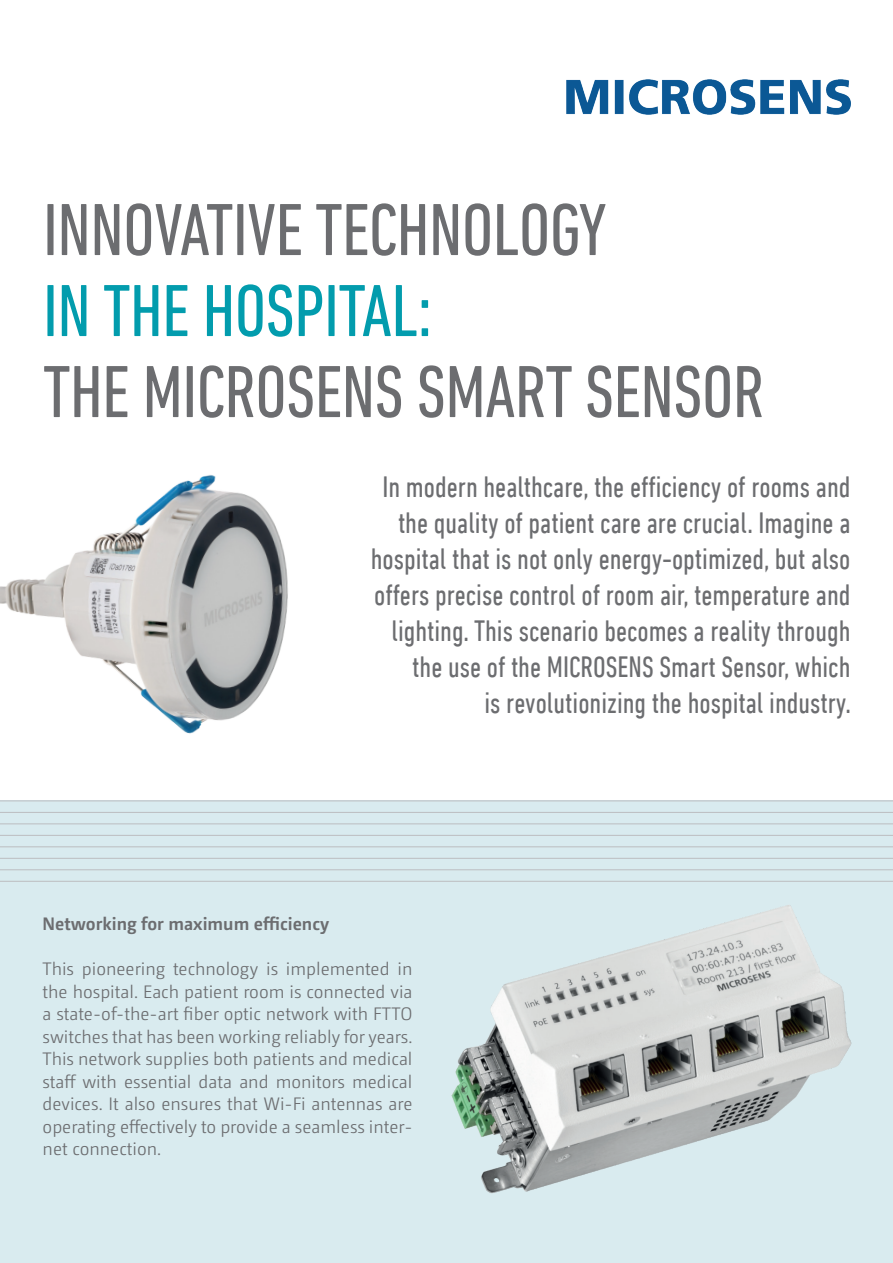
<style>
.page{position:relative;width:893px;height:1263px;background:#fff}
.page>*{position:absolute;margin:0;border:0;box-sizing:border-box;transform-origin:0 0}
.t1{font:condensed 75px "DIN Next LT Pro";letter-spacing:-.01em;color:#6c6d70}
.t2{font:condensed 75px "DIN Next LT Pro";letter-spacing:-.01em;color:#029cad}
.t3{font:condensed 30px/36px "DIN Next LT Pro";color:#6c6d70;text-align:right}
.t4{font:300 18px/22.5px "Camingo";color:#6c6d70;text-align:justify}
.t5{font:600 18px "Camingo";color:#6c6d70}
</style>
<div class="page">
<img style="left:0;top:475px;width:288px;height:259px">
<img style="left:566px;top:79px;width:284px;height:35px">
<div style="left:0;top:800px;width:893px;height:463px;background:#d9ebef"></div>
<img style="left:432px;top:880px;width:456px;height:313px">
<hr style="left:0;top:800px;width:893px;height:1px;background:#bcbdc0">
<hr style="left:0;top:812px;width:893px;height:1px;background:#bcbdc0">
<hr style="left:0;top:823px;width:893px;height:1px;background:#bcbdc0">
<hr style="left:0;top:835px;width:893px;height:1px;background:#bcbdc0">
<hr style="left:0;top:846px;width:893px;height:1px;background:#bcbdc0">
<hr style="left:0;top:858px;width:893px;height:1px;background:#bcbdc0">
<hr style="left:0;top:869px;width:893px;height:1px;background:#bcbdc0">
<hr style="left:0;top:881px;width:893px;height:1px;background:#bcbdc0">
<h1 class="t1" style="left:43px;top:187px;width:565px">INNOVATIVE TECHNOLOGY</h1>
<h1 class="t2" style="left:43px;top:268px;width:391px">IN THE HOSPITAL:</h1>
<h1 class="t1" style="left:43px;top:349px;width:723px">THE MICROSENS SMART SENSOR</h1>
<p class="t3" style="left:371px;top:468px;width:482px">In modern healthcare, the efficiency of rooms and the quality of patient care are crucial. Imagine a hospital that is not only energy-optimized, but also offers precise control of room air, temperature and lighting. This scenario becomes a reality through the use of the MICROSENS Smart Sensor, which<br>is revolutionizing the hospital industry.</p>
<p class="t5" style="left:43px;top:913px;width:288px">Networking for maximum efficiency</p>
<p class="t4" style="left:43px;top:958px;width:371px">This pioneering technology is implemented in the hospital. Each patient room is connected via a state-of-the-art fiber optic network with FTTO switches that has been working reliably for years.<br>This network supplies both patients and medical staff with essential data and monitors medical devices. It also ensures that Wi-Fi antennas are operating effectively to provide a seamless inter&shy;net connection.</p>
</div>
